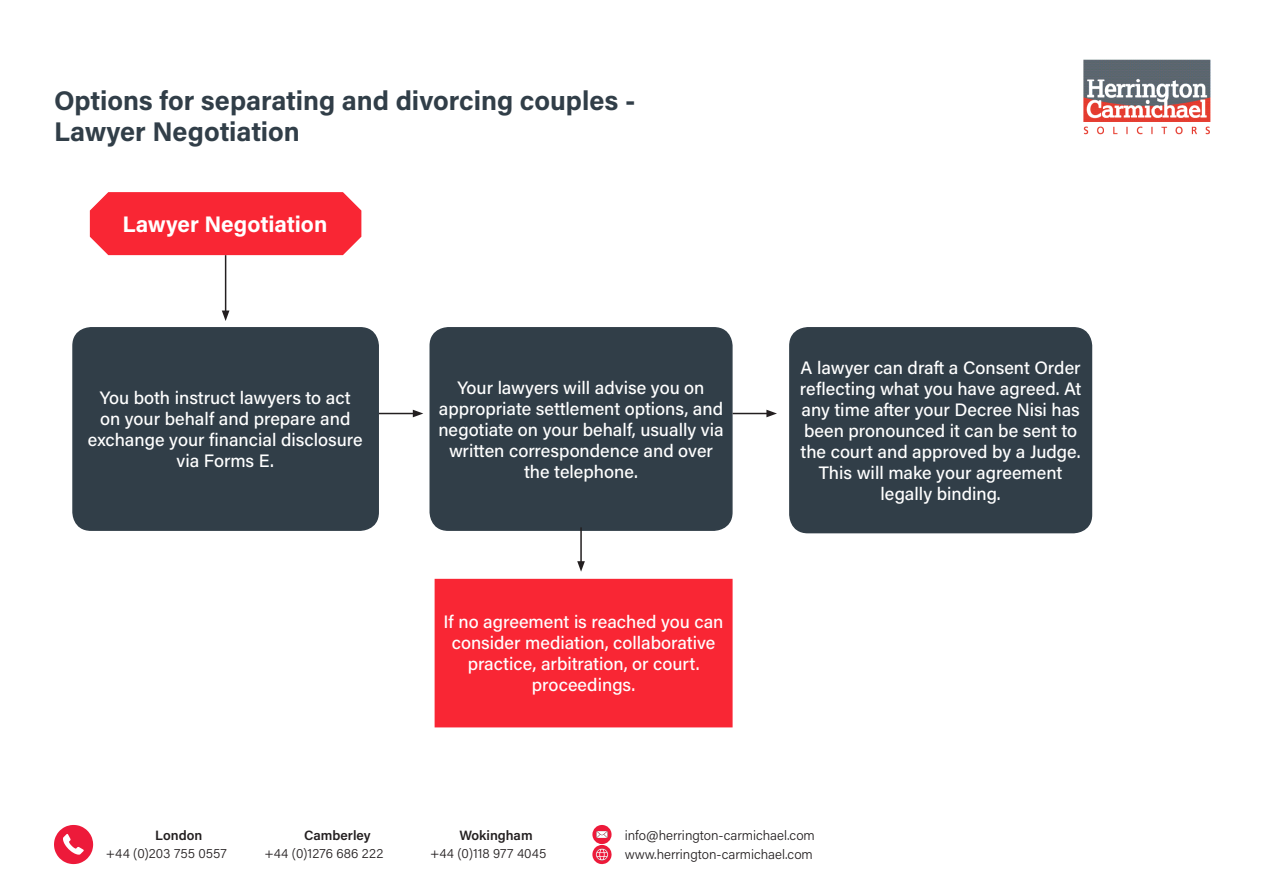
<style>
.page{position:relative;width:1263px;height:893px;background:#fff}
.page>*{position:absolute;margin:0;border:0;box-sizing:border-box;transform-origin:0 0}
.t1{font:700 27px "Acumin Pro";color:#313e48}
.t2{font:700 22.5px "Acumin Pro";letter-spacing:-.005em;color:#fff}
.t3{font:500 18px/21px "Acumin Pro";color:#fff;text-align:center}
.Hyperlink_-_Bodytext{font:300 13.5px "Acumin Pro";color:#231f20}
.Bodytext{font:300 13.5px "Acumin Pro";letter-spacing:.005em;color:#231f20}
.Bodytext-2{font:600 13.5px "Acumin Pro";color:#231f20}
</style>
<div class="page">
<svg style="left:54px;top:825px;width:39px;height:39px"></svg>
<div style="left:592px;top:825px;width:20px;height:19px;background:#ed1a3a;border-radius:50%"></div>
<svg style="left:596px;top:831px;width:11px;height:7px"></svg>
<svg style="left:592px;top:845px;width:20px;height:19px"></svg>
<img style="left:1083px;top:59px;width:128px;height:76px">
<hr style="left:225px;top:255px;width:1px;height:58px;background:#231f20">
<svg style="left:222px;top:311px;width:7px;height:10px"></svg>
<hr style="left:379px;top:413px;width:36px;height:1px;background:#231f20">
<svg style="left:413px;top:410px;width:10px;height:7px"></svg>
<svg style="left:89px;top:192px;width:273px;height:64px"></svg>
<div style="left:73px;top:328px;width:305px;height:202px;background:#313e48;border-radius:18px"></div>
<div style="left:72px;top:327px;width:307px;height:204px;border:2px solid #313e48;border-radius:18px"></div>
<div style="left:430px;top:328px;width:302px;height:202px;background:#313e48;border-radius:18px"></div>
<div style="left:429px;top:327px;width:304px;height:204px;border:2px solid #313e48;border-radius:18px"></div>
<div style="left:790px;top:328px;width:301px;height:205px;background:#313e48;border-radius:18px"></div>
<div style="left:789px;top:327px;width:303px;height:206px;border:2px solid #313e48;border-radius:18px"></div>
<hr style="left:733px;top:413px;width:36px;height:1px;background:#231f20">
<svg style="left:766px;top:410px;width:11px;height:7px"></svg>
<hr style="left:580px;top:527px;width:2px;height:36px;background:#231f20">
<svg style="left:577px;top:561px;width:8px;height:11px"></svg>
<div style="left:435px;top:580px;width:297px;height:147px;background:#f92634"></div>
<div style="left:435px;top:579px;width:298px;height:148px;border:2px solid #f92634"></div>
<p class="t1" style="left:54px;top:81px;width:583px">Options for separating and divorcing couples -</p>
<p class="t1" style="left:54px;top:113px;width:247px">Lawyer Negotiation</p>
<p class="t2" style="left:122px;top:208px;width:206px">Lawyer Negotiation</p>
<p class="t3" style="left:88px;top:387px;width:276px">You both instruct lawyers to act on your behalf and prepare and exchange your financial disclosure via Forms E.</p>
<p class="t3" style="left:438px;top:376px;width:287px">Your lawyers will advise you on appropriate settlement options, and negotiate on your behalf, usually via written correspondence and over the telephone.</p>
<p class="t3" style="left:444px;top:611px;width:281px">If no agreement is reached you can consider mediation, collaborative practice, arbitration, or court. proceedings.</p>
<p class="t3" style="left:800px;top:356px;width:283px">A lawyer can draft a Consent Order reflecting what you have agreed. At any time after your Decree Nisi has been pronounced it can be sent to the court and approved by a Judge.<br>This will make your agreement legally binding.</p>
<p class="Bodytext-2" style="left:155px;top:826px;width:49px">London</p>
<p class="Bodytext" style="left:106px;top:844px;width:122px">+44 (0)203 755 0557</p>
<p class="Bodytext-2" style="left:304px;top:826px;width:68px">Camberley</p>
<p class="Bodytext" style="left:264px;top:844px;width:120px">+44 (0)1276 686 222</p>
<p class="Bodytext-2" style="left:459px;top:826px;width:75px">Wokingham</p>
<p class="Bodytext" style="left:430px;top:844px;width:118px">+44 (0)118 977 4045</p>
<p class="Hyperlink_-_Bodytext" style="left:625px;top:826px;width:192px">info@herrington-carmichael.com</p>
<p class="Hyperlink_-_Bodytext" style="left:625px;top:845px;width:190px">www.herrington-carmichael.com</p>
</div>
